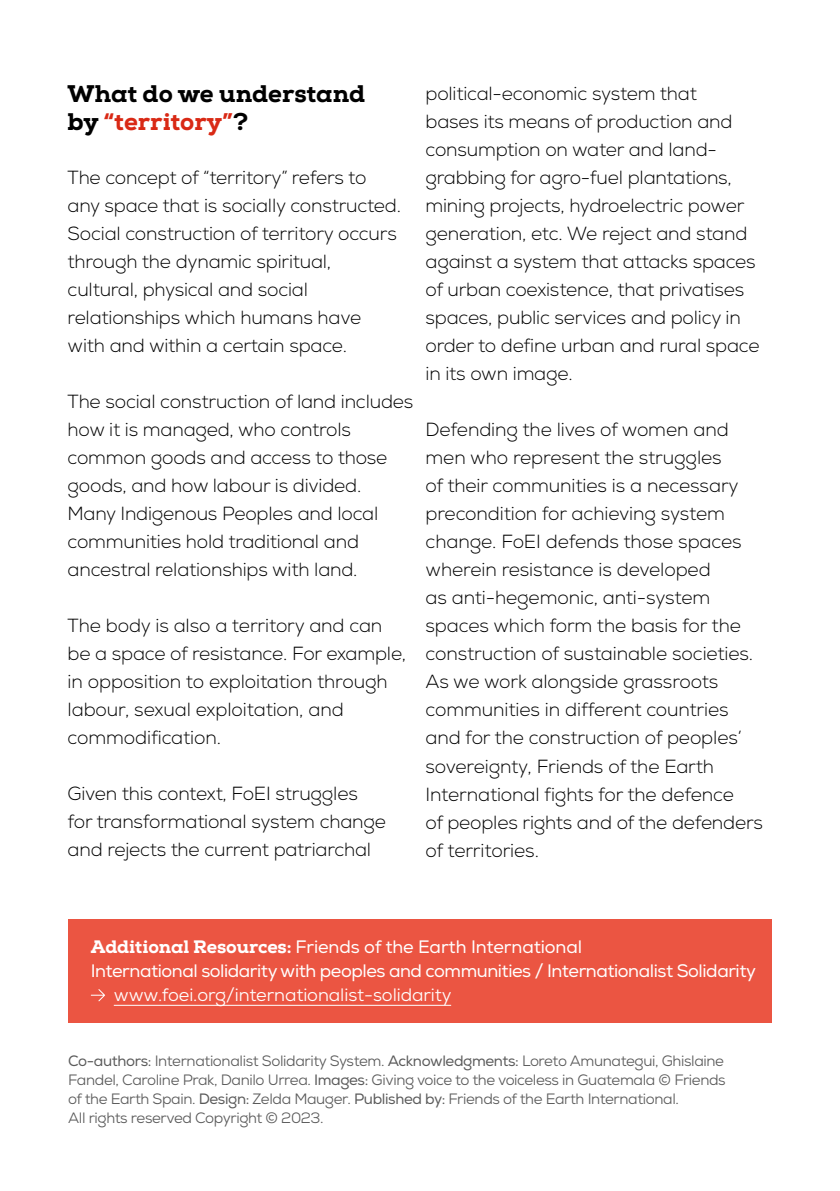
<style>
.page{position:relative;width:840px;height:1191px;background:#fff}
.page>*{position:absolute;margin:0;border:0;box-sizing:border-box;transform-origin:0 0}
.t1{font:800 24px/28px "Nexa Slab";color:#000}
.t2{font:300 19px/28px "Nexa";letter-spacing:-.01em;color:#000}
.t3{font:18px/24px "Nexa";letter-spacing:-.025em;color:#fff}
.t4{font:18px "Nexa";letter-spacing:-.005em;color:#fff}
.t5{font:15px/19px "Nexa";letter-spacing:-.025em;color:#000}
.s1{color:#d92915}
.s2{font-family:"Nexa Slab";font-weight:800}
.s3{font-style:inherit}
</style>
<div class="page">
<div style="left:68px;top:919px;width:703px;height:104px;background:#eb5542"></div>
<hr style="left:114px;top:1004px;width:337px;height:1px;background:#fff">
<svg style="left:91px;top:989px;width:14px;height:12px"></svg>
<p class="t1" style="left:68px;top:83px;width:299px">What do we understand by <span class="s1">“territory”</span>?</p>
<p class="t2" style="left:68px;top:166px;width:335px">The concept of “territory” refers to any space that is socially constructed.<br>Social construction of territory occurs through the dynamic spiritual, cultural, physical and social relationships which humans have with and within a certain space.</p>
<p class="t2" style="left:68px;top:390px;width:347px">The social construction of land includes how it is managed, who controls common goods and access to those goods, and how labour is divided.<br>Many Indigenous Peoples and local communities hold traditional and ancestral relationships with land.</p>
<p class="t2" style="left:68px;top:614px;width:340px">The body is also a territory and can be a space of resistance. For example, in opposition to exploitation through labour, sexual exploitation, and commodification.</p>
<p class="t2" style="left:68px;top:782px;width:319px">Given this context, FoEI struggles for transformational system change and rejects the current patriarchal</p>
<p class="t2" style="left:425px;top:82px;width:335px">political-economic system that<br>bases its means of production and consumption on water and land&shy;grabbing for agro-fuel plantations, mining projects, hydroelectric power generation, etc. We reject and stand against a system that attacks spaces of urban coexistence, that privatises spaces, public services and policy in order to define urban and rural space in its own image.</p>
<p class="t2" style="left:425px;top:418px;width:339px">Defending the lives of women and men who represent the struggles<br>of their communities is a necessary precondition for achieving system change. FoEI defends those spaces wherein resistance is developed<br>as anti-hegemonic, anti-system spaces which form the basis for the construction of sustainable societies.<br>As we work alongside grassroots communities in different countries and for the construction of peoples’ sovereignty, Friends of the Earth International fights for the defence<br>of peoples rights and of the defenders of territories.</p>
<p class="t3" style="left:91px;top:936px;width:666px"><span class="s2">Additional Resources:</span> Friends of the Earth International<br>International solidarity with peoples and communities / Internationalist Solidarity</p>
<p class="t4" style="left:114px;top:987px;width:339px">www.foei.org/internationalist-solidarity</p>
<p class="t5" style="left:68px;top:1053px;width:658px"><span class="s3">Co-authors:</span> Internationalist Solidarity System. <span class="s3">Acknowledgments:</span> Loreto Amunategui, Ghislaine Fandel, Caroline Prak, Danilo Urrea. <span class="s3">Images:</span> Giving voice to the voiceless in Guatemala © Friends of the Earth Spain. <span class="s3">Design:</span> Zelda Mauger. <span class="s3">Published by:</span> Friends of the Earth International.<br>All rights reserved Copyright © 2023.</p>
</div>
